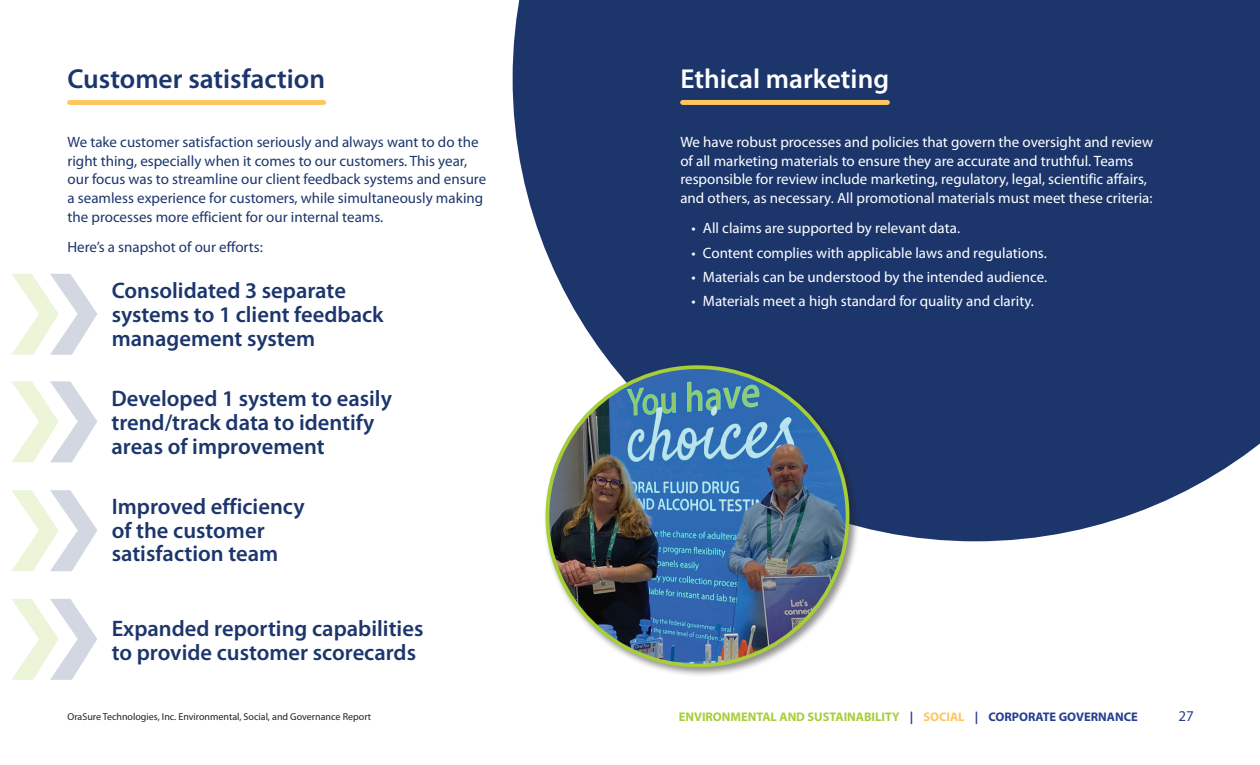
<style>
.page{position:relative;width:1260px;height:765px;background:#fff}
.page>*{position:absolute;margin:0;border:0;box-sizing:border-box;transform-origin:0 0}
.t1{font:600 27.5px "Myriad Pro";color:#1c366c}
.t2{font:600 27.5px "Myriad Pro";color:#fff}
.t3{font:600 22.5px/23.8px "Myriad Pro";color:#1c366c}
.t4{font:15px/18.8px "Myriad Pro";color:#fff}
.t5{font:15px/18.8px "Myriad Pro";color:#1c366c}
.t6{font:15px "Myriad Pro";color:#253f8e}
.t7{font:700 12.5px "Myriad Pro";color:#a6ce39}
.t8{font:10px "Myriad Pro";color:#231f20}
.s1{color:#253f8e}
.s2{color:#fec65f}
</style>
<div class="page">
<div style="left:513px;top:0;width:747px;height:541px;background:#1c366c"></div>
<div style="left:70px;top:100px;width:254px;height:5px;background:#fec65f"></div>
<div style="left:683px;top:100px;width:204px;height:5px;background:#fec65f"></div>
<div style="left:543px;top:363px;width:317px;height:314px;background:#231f20;opacity:.5"></div>
<img style="left:547px;top:367px;width:301px;height:298px">
<svg style="left:11px;top:274px;width:86px;height:81px"></svg>
<svg style="left:11px;top:381px;width:86px;height:81px"></svg>
<svg style="left:11px;top:490px;width:86px;height:81px"></svg>
<svg style="left:11px;top:599px;width:86px;height:81px"></svg>
<h1 class="t1" style="left:68px;top:61px;width:259px">Customer satisfaction</h1>
<h1 class="t2" style="left:680px;top:61px;width:210px">Ethical marketing</h1>
<p class="t5" style="left:68px;top:132px;width:420px">We take customer satisfaction seriously and always want to do the right thing, especially when it comes to our customers. This year, our focus was to streamline our client feedback systems and ensure a seamless experience for customers, while simultaneously making the processes more efficient for our internal teams.</p>
<p class="t5" style="left:68px;top:237px;width:197px">Here’s a snapshot of our efforts:</p>
<h2 class="t3" style="left:112px;top:278px;width:274px">Consolidated 3 separate systems to 1 client feedback management system</h2>
<h2 class="t3" style="left:111px;top:386px;width:282px">Developed 1 system to easily trend/track data to identify areas of improvement</h2>
<h2 class="t3" style="left:112px;top:494px;width:194px">Improved efficiency of the customer satisfaction team</h2>
<h2 class="t3" style="left:112px;top:616px;width:313px">Expanded reporting capabilities to provide customer scorecards</h2>
<p class="t4" style="left:680px;top:132px;width:474px">We have robust processes and policies that govern the oversight and review of all marketing materials to ensure they are accurate and truthful. Teams responsible for review include marketing, regulatory, legal, scientific affairs, and others, as necessary. All promotional materials must meet these criteria:</p>
<p class="t4" style="left:692px;top:219px;width:270px">• All claims are supported by relevant data.</p>
<p class="t4" style="left:692px;top:243px;width:357px">• Content complies with applicable laws and regulations.</p>
<p class="t4" style="left:692px;top:267px;width:357px">• Materials can be understood by the intended audience.</p>
<p class="t4" style="left:692px;top:292px;width:344px">• Materials meet a high standard for quality and clarity.</p>
<p class="t8" style="left:68px;top:710px;width:305px">OraSure Technologies, Inc. Environmental, Social, and Governance Report</p>
<p class="t7" style="left:679px;top:708px;width:461px">ENVIRONMENTAL AND SUSTAINABILITY <span class="s1">|</span> <span class="s2">SOCIAL</span> <span class="s1">| CORPORATE GOVERNANCE</span></p>
<p class="t6" style="left:1178px;top:706px;width:17px">27</p>
</div>
